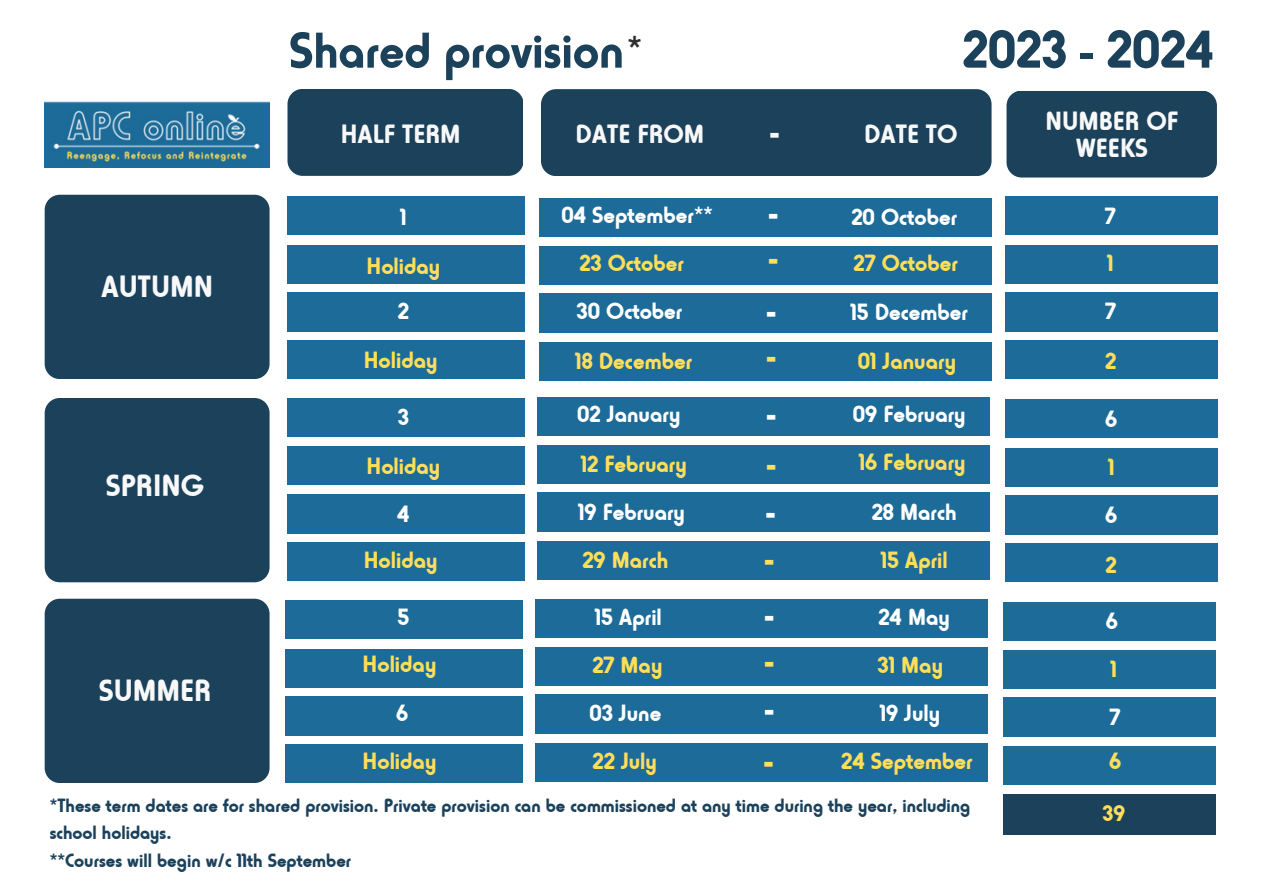
<style>
.page{position:relative;width:1263px;height:894px;background:#fff}
.page>*{position:absolute;margin:0;border:0;box-sizing:border-box;transform-origin:0 0}
.t1{font:700 55.5px "Horatio D";color:#1b415b}
.t2{font:700 52.5px "Horatio D";color:#1b415b}
.t3{font:700 37.95px "Horatio D";color:#fff}
.t4{font:700 37.95px "Horatio D";color:#ffde59}
.t5{font:700 37.95px "Horatio D";color:#f8f8f8}
.t6{font:700 37.5px "Horatio D";color:#303030}
.t7{font:700 31.95px "Horatio D";color:#f8f8f8}
.t8{font:700 27.45px/27px "Horatio D";color:#f8f8f8;text-align:center}
.t9{font:700 24.45px "Horatio D";color:#ffde59}
.t10{font:700 24.45px "Horatio D";color:#fff}
.t11{font:700 23.7px "Horatio D";color:#ffde59}
.t12{font:700 19.95px/27px "Horatio D";color:#1b415b}
</style>
<div class="page">
<div style="left:45px;top:195px;width:225px;height:184px;background:#1b415b;border-radius:15px"></div>
<div style="left:287px;top:89px;width:236px;height:87px;background:#1b415b;border-radius:15px"></div>
<div style="left:541px;top:89px;width:450px;height:87px;background:#1b415b;border-radius:15px"></div>
<div style="left:1006px;top:90px;width:211px;height:87px;background:#1b415b;border-radius:15px"></div>
<div style="left:45px;top:398px;width:225px;height:184px;background:#1b415b;border-radius:15px"></div>
<div style="left:45px;top:598px;width:225px;height:184px;background:#1b415b;border-radius:15px"></div>
<div style="left:1003px;top:794px;width:213px;height:40px;background:#1b415b"></div>
<div style="left:287px;top:196px;width:238px;height:39px;background:#1d6b98"></div>
<div style="left:287px;top:245px;width:238px;height:38px;background:#1d6b98"></div>
<div style="left:287px;top:292px;width:238px;height:39px;background:#1d6b98"></div>
<div style="left:287px;top:340px;width:238px;height:39px;background:#1d6b98"></div>
<div style="left:539px;top:198px;width:452px;height:38px;background:#1d6b98"></div>
<div style="left:539px;top:246px;width:452px;height:38px;background:#1d6b98"></div>
<div style="left:539px;top:293px;width:452px;height:40px;background:#1d6b98"></div>
<div style="left:539px;top:342px;width:452px;height:38px;background:#1d6b98"></div>
<div style="left:1005px;top:196px;width:212px;height:39px;background:#1d6b98"></div>
<div style="left:1005px;top:245px;width:212px;height:38px;background:#1d6b98"></div>
<div style="left:1005px;top:292px;width:212px;height:39px;background:#1d6b98"></div>
<div style="left:1005px;top:340px;width:212px;height:39px;background:#1d6b98"></div>
<div style="left:287px;top:398px;width:238px;height:38px;background:#1d6b98"></div>
<div style="left:287px;top:446px;width:238px;height:39px;background:#1d6b98"></div>
<div style="left:287px;top:494px;width:238px;height:39px;background:#1d6b98"></div>
<div style="left:287px;top:542px;width:238px;height:38px;background:#1d6b98"></div>
<div style="left:538px;top:397px;width:452px;height:38px;background:#1d6b98"></div>
<div style="left:538px;top:445px;width:452px;height:38px;background:#1d6b98"></div>
<div style="left:538px;top:492px;width:452px;height:40px;background:#1d6b98"></div>
<div style="left:538px;top:541px;width:452px;height:38px;background:#1d6b98"></div>
<div style="left:1005px;top:399px;width:212px;height:39px;background:#1d6b98"></div>
<div style="left:1005px;top:448px;width:212px;height:38px;background:#1d6b98"></div>
<div style="left:1005px;top:495px;width:212px;height:39px;background:#1d6b98"></div>
<div style="left:1005px;top:543px;width:212px;height:39px;background:#1d6b98"></div>
<div style="left:285px;top:600px;width:238px;height:38px;background:#1d6b98"></div>
<div style="left:285px;top:648px;width:238px;height:39px;background:#1d6b98"></div>
<div style="left:285px;top:696px;width:238px;height:39px;background:#1d6b98"></div>
<div style="left:285px;top:744px;width:238px;height:38px;background:#1d6b98"></div>
<div style="left:536px;top:599px;width:452px;height:38px;background:#1d6b98"></div>
<div style="left:536px;top:647px;width:452px;height:38px;background:#1d6b98"></div>
<div style="left:536px;top:694px;width:452px;height:40px;background:#1d6b98"></div>
<div style="left:536px;top:743px;width:452px;height:38px;background:#1d6b98"></div>
<div style="left:1003px;top:601px;width:212px;height:39px;background:#1d6b98"></div>
<div style="left:1003px;top:650px;width:212px;height:38px;background:#1d6b98"></div>
<div style="left:1003px;top:697px;width:212px;height:39px;background:#1d6b98"></div>
<div style="left:1003px;top:745px;width:212px;height:39px;background:#1d6b98"></div>
<img style="left:45px;top:101px;width:225px;height:67px">
<p class="t2" style="left:289px;top:21px;width:336px">Shared provision</p>
<p class="t6" style="left:627px;top:27px;width:16px">*</p>
<h3 class="t8" style="left:341px;top:120px;width:121px">HALF TERM</h3>
<h3 class="t8" style="left:576px;top:121px;width:130px">DATE FROM</h3>
<h2 class="t5" style="left:770px;top:109px;width:10px">-</h2>
<h3 class="t1" style="left:962px;top:18px;width:253px">2023 - 2024</h3>
<h3 class="t8" style="left:864px;top:121px;width:95px">DATE TO</h3>
<p class="t8" style="left:1045px;top:107px;width:134px">NUMBER OF<br>WEEKS</p>
<h1 class="t7" style="left:101px;top:268px;width:113px">AUTUMN</h1>
<h1 class="t7" style="left:106px;top:468px;width:100px">SPRING</h1>
<p class="t7" style="left:99px;top:672px;width:114px">SUMMER</p>
<p class="t10" style="left:400px;top:204px;width:8px">1</p>
<p class="t10" style="left:561px;top:201px;width:153px">04 September**</p>
<p class="t10" style="left:851px;top:204px;width:107px">20 October</p>
<h4 class="t3" style="left:769px;top:190px;width:10px">-</h4>
<h4 class="t10" style="left:1105px;top:202px;width:12px">7</h4>
<p class="t9" style="left:366px;top:252px;width:75px">Holiday</p>
<p class="t9" style="left:579px;top:249px;width:106px">23 October</p>
<p class="t9" style="left:853px;top:249px;width:106px">27 October</p>
<h4 class="t4" style="left:769px;top:235px;width:10px">-</h4>
<h4 class="t9" style="left:1107px;top:249px;width:8px">1</h4>
<h4 class="t10" style="left:398px;top:297px;width:13px">2</h4>
<p class="t10" style="left:577px;top:297px;width:107px">30 October</p>
<p class="t10" style="left:850px;top:298px;width:119px">15 December</p>
<h4 class="t3" style="left:767px;top:288px;width:10px">-</h4>
<h4 class="t10" style="left:1105px;top:297px;width:12px">7</h4>
<h4 class="t9" style="left:364px;top:345px;width:75px">Holiday</h4>
<p class="t9" style="left:575px;top:346px;width:118px">18 December</p>
<p class="t9" style="left:858px;top:346px;width:100px">01 January</p>
<h4 class="t4" style="left:767px;top:333px;width:10px">-</h4>
<h4 class="t9" style="left:1105px;top:346px;width:13px">2</h4>
<h2 class="t10" style="left:398px;top:403px;width:13px">3</h2>
<p class="t10" style="left:577px;top:400px;width:105px">02 January</p>
<h4 class="t10" style="left:853px;top:400px;width:114px">09 February</h4>
<h4 class="t3" style="left:767px;top:391px;width:10px">-</h4>
<h4 class="t10" style="left:1105px;top:405px;width:14px">6</h4>
<p class="t9" style="left:366px;top:451px;width:75px">Holiday</p>
<p class="t9" style="left:581px;top:450px;width:107px">12 February</p>
<p class="t9" style="left:859px;top:448px;width:108px">16 February</p>
<h4 class="t4" style="left:767px;top:441px;width:10px">-</h4>
<h4 class="t9" style="left:1108px;top:453px;width:8px">1</h4>
<p class="t10" style="left:397px;top:499px;width:14px">4</p>
<p class="t10" style="left:578px;top:498px;width:108px">19 February</p>
<h4 class="t10" style="left:872px;top:497px;width:86px">28 March</h4>
<h4 class="t3" style="left:766px;top:489px;width:10px">-</h4>
<h4 class="t10" style="left:1105px;top:501px;width:14px">6</h4>
<p class="t9" style="left:364px;top:545px;width:75px">Holiday</p>
<p class="t9" style="left:582px;top:546px;width:87px">29 March</p>
<p class="t9" style="left:881px;top:546px;width:69px">15 April</p>
<p class="t4" style="left:765px;top:536px;width:10px">-</p>
<h4 class="t9" style="left:1106px;top:550px;width:13px">2</h4>
<h4 class="t10" style="left:398px;top:603px;width:13px">5</h4>
<p class="t10" style="left:595px;top:603px;width:69px">15 April</p>
<p class="t10" style="left:878px;top:603px;width:73px">24 May</p>
<h4 class="t3" style="left:765px;top:592px;width:10px">-</h4>
<h4 class="t10" style="left:1106px;top:607px;width:14px">6</h4>
<p class="t9" style="left:363px;top:650px;width:75px">Holiday</p>
<h4 class="t9" style="left:592px;top:650px;width:72px">27 May</h4>
<p class="t9" style="left:878px;top:650px;width:67px">31 May</p>
<p class="t4" style="left:765px;top:638px;width:10px">-</p>
<h4 class="t9" style="left:1110px;top:654px;width:8px">1</h4>
<h2 class="t10" style="left:396px;top:699px;width:14px">6</h2>
<h4 class="t10" style="left:589px;top:699px;width:74px">03 June</h4>
<p class="t10" style="left:880px;top:699px;width:62px">19 July</p>
<p class="t3" style="left:765px;top:686px;width:10px">-</p>
<h4 class="t10" style="left:1109px;top:702px;width:12px">7</h4>
<p class="t9" style="left:363px;top:746px;width:75px">Holiday</p>
<p class="t4" style="left:765px;top:738px;width:10px">-</p>
<h4 class="t9" style="left:1109px;top:746px;width:14px">6</h4>
<h4 class="t9" style="left:593px;top:747px;width:66px">22 July</h4>
<h4 class="t9" style="left:841px;top:747px;width:133px">24 September</h4>
<p class="t12" style="left:50px;top:791px;width:922px">*These term dates are for shared provision. Private provision can be commissioned at any time during the year, including school holidays.</p>
<h4 class="t12" style="left:50px;top:846px;width:303px">**Courses will begin w/c 11th September</h4>
<p class="t11" style="left:1103px;top:799px;width:24px">39</p>
</div>
